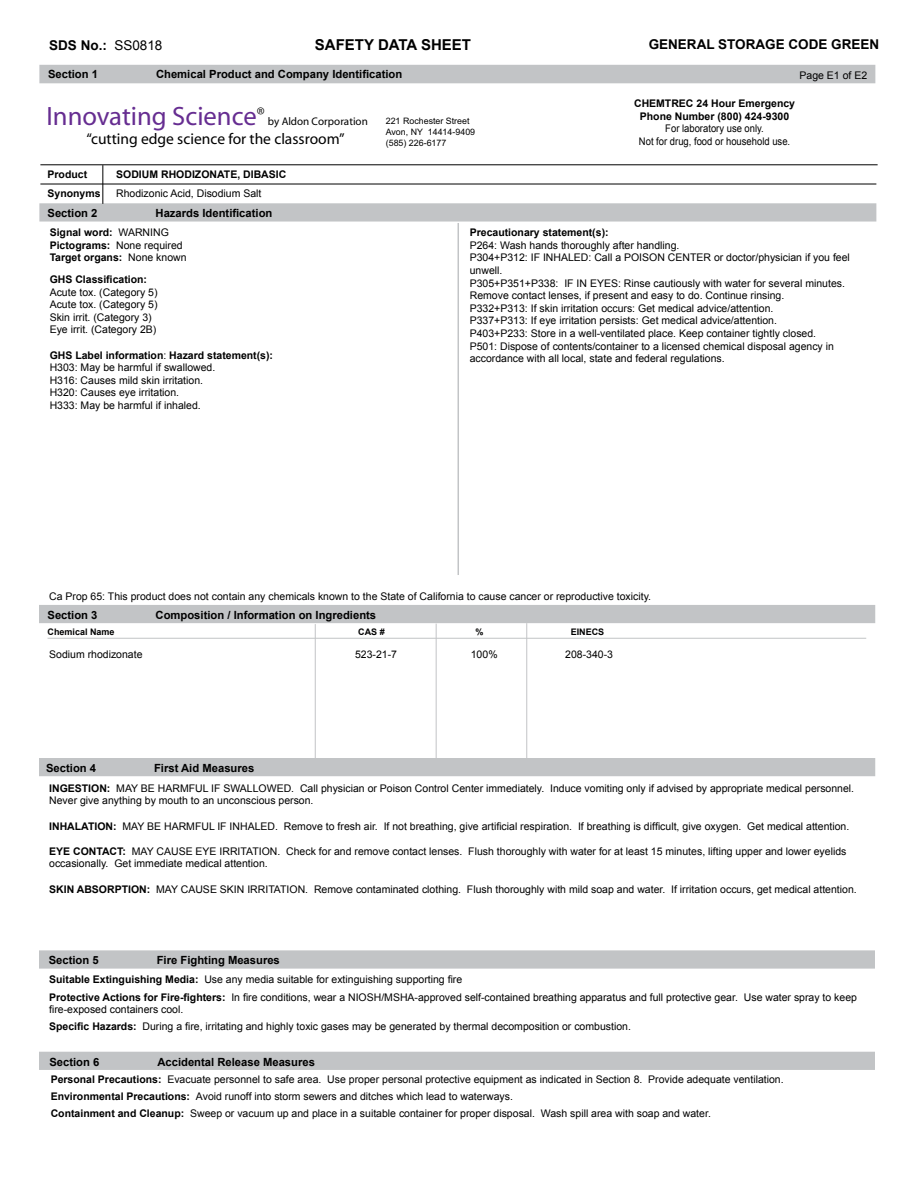
<style>
.page{position:relative;width:918px;height:1188px;background:#fff}
.page>*{position:absolute;margin:0;border:0;box-sizing:border-box;transform-origin:0 0}
.t1{font:26.55px "Myriad";color:#662d91}
.t2{font:15.45px "Myriad";color:#000}
.t3{font:700 15px "Arial";color:#000}
.t4{font:700 13.5px "Arial";color:#000}
.t5{font:700 11.25px "Arial";color:#000}
.t6{font:11.1px "Myriad";color:#000}
.t7{font:10.5px/12.6px "Arial";color:#000}
.t8{font:700 10.5px/12.6px "Arial";color:#000;text-align:center}
.t9{font:10.5px/12.6px "Arial";color:#000;text-align:center;scale:.9 1}
.t10{font:700 9px "Arial";color:#000}
.t11{font:8.85px/10.6px "Arial";color:#000}
.s1{font-weight:400}
.s2{font-weight:700}
</style>
<div class="page">
<div style="left:39px;top:950px;width:836px;height:19px;background:#c2c4c6;border:2px solid #c2c4c6"></div>
<div style="left:39px;top:1052px;width:836px;height:18px;background:#c2c4c6"></div>
<div style="left:39px;top:758px;width:836px;height:18px;background:#c2c4c6"></div>
<div style="left:39px;top:203px;width:837px;height:19px;background:#c2c4c6;border:2px solid #c2c4c6"></div>
<div style="left:39px;top:605px;width:836px;height:18px;background:#c2c4c6"></div>
<hr style="left:436px;top:624px;width:1px;height:134px;background:#c2c4c6">
<hr style="left:48px;top:638px;width:818px;height:1px;background:#c2c4c6">
<hr style="left:315px;top:624px;width:1px;height:134px;background:#c2c4c6">
<hr style="left:526px;top:623px;width:1px;height:135px;background:#c2c4c6">
<hr style="left:102px;top:165px;width:1px;height:39px;background:#000">
<div style="left:39px;top:65px;width:836px;height:18px;background:#c2c4c6"></div>
<hr style="left:40px;top:184px;width:836px;height:1px;background:#000">
<hr style="left:40px;top:164px;width:838px;height:1px;background:#000">
<hr style="left:458px;top:223px;width:1px;height:352px;background:#c2c4c6">
<p class="t4" style="left:49px;top:37px;width:115px">SDS No.: <span class="s1">SS0818</span></p>
<h3 class="t3" style="left:315px;top:35px;width:158px">SAFETY DATA SHEET</h3>
<p class="t5" style="left:48px;top:66px;width:52px">Section 1</p>
<p class="t5" style="left:156px;top:66px;width:248px">Chemical Product and Company Identification</p>
<h1 class="t1" style="left:47px;top:103px;width:220px">Innovating Science<sup>®</sup></h1>
<p class="t6" style="left:268px;top:116px;width:101px">by Aldon Corporation</p>
<h2 class="t2" style="left:87px;top:131px;width:260px">“cutting edge science for the classroom”</h2>
<p class="t11" style="left:386px;top:116px;width:91px">221 Rochester Street<br>Avon, NY 14414-9409 (585) 226-6177</p>
<p class="t4" style="left:649px;top:35px;width:232px">GENERAL STORAGE CODE GREEN</p>
<p class="t7" style="left:800px;top:69px;width:69px">Page E1 of E2</p>
<p class="t8" style="left:634px;top:97px;width:163px">CHEMTREC 24 Hour Emergency<br>Phone Number (800) 424-9300</p>
<p class="t9" style="left:639px;top:122px;width:170px">For laboratory use only.<br>Not for drug, food or household use.</p>
<p class="t8" style="left:116px;top:168px;width:172px">SODIUM RHODIZONATE, DIBASIC</p>
<p class="t7" style="left:116px;top:187px;width:147px">Rhodizonic Acid, Disodium Salt</p>
<p class="t8" style="left:50px;top:227px;width:138px;text-align:left">Signal word: <span class="s1">WARNING<br></span>Pictograms: <span class="s1">None required<br></span>Target organs: <span class="s1">None known</span></p>
<p class="t8" style="left:50px;top:273px;width:99px">GHS Classification:</p>
<p class="t7" style="left:50px;top:286px;width:109px">Acute tox. (Category 5)<br>Acute tox. (Category 5)<br>Skin irrit. (Category 3)<br>Eye irrit. (Category 2B)</p>
<p class="t7" style="left:50px;top:349px;width:225px"><span class="s2">GHS Label information</span>: <span class="s2">Hazard statement(s):<br></span>H303: May be harmful if swallowed.<br>H316: Causes mild skin irritation.<br>H320: Causes eye irritation.<br>H333: May be harmful if inhaled.</p>
<p class="t8" style="left:48px;top:169px;width:41px">Product</p>
<p class="t8" style="left:48px;top:187px;width:55px">Synonyms</p>
<p class="t5" style="left:48px;top:206px;width:52px">Section 2</p>
<p class="t5" style="left:156px;top:206px;width:118px">Hazards Identification</p>
<p class="t8" style="left:470px;top:227px;width:140px">Precautionary statement(s):</p>
<p class="t7" style="left:470px;top:239px;width:382px">P264: Wash hands thoroughly after handling.<br>P304+P312: IF INHALED: Call a POISON CENTER or doctor/physician if you feel unwell.<br>P305+P351+P338: IF IN EYES: Rinse cautiously with water for several minutes.<br>Remove contact lenses, if present and easy to do. Continue rinsing.<br>P332+P313: If skin irritation occurs: Get medical advice/attention.<br>P337+P313: If eye irritation persists: Get medical advice/attention.<br>P403+P233: Store in a well-ventilated place. Keep container tightly closed.<br>P501: Dispose of contents/container to a licensed chemical disposal agency in accordance with all local, state and federal regulations.</p>
<p class="t7" style="left:49px;top:590px;width:603px">Ca Prop 65: This product does not contain any chemicals known to the State of California to cause cancer or reproductive toxicity.</p>
<p class="t5" style="left:48px;top:608px;width:52px">Section 3</p>
<p class="t5" style="left:156px;top:608px;width:222px">Composition / Information on Ingredients</p>
<p class="t10" style="left:48px;top:626px;width:69px">Chemical Name</p>
<p class="t10" style="left:358px;top:626px;width:28px">CAS #</p>
<p class="t10" style="left:476px;top:626px;width:10px">%</p>
<p class="t10" style="left:571px;top:626px;width:35px">EINECS</p>
<p class="t7" style="left:49px;top:648px;width:95px">Sodium rhodizonate</p>
<p class="t7" style="left:355px;top:648px;width:44px">523-21-7</p>
<p class="t7" style="left:471px;top:648px;width:28px">100%</p>
<p class="t7" style="left:565px;top:648px;width:49px">208-340-3</p>
<p class="t5" style="left:46px;top:760px;width:52px">Section 4</p>
<p class="t5" style="left:154px;top:760px;width:102px">First Aid Measures</p>
<p class="t7" style="left:49px;top:782px;width:807px"><span class="s2">INGESTION:</span> MAY BE HARMFUL IF SWALLOWED. Call physician or Poison Control Center immediately. Induce vomiting only if advised by appropriate medical personnel.<br>Never give anything by mouth to an unconscious person.</p>
<p class="t7" style="left:49px;top:820px;width:802px"><span class="s2">INHALATION:</span> MAY BE HARMFUL IF INHALED. Remove to fresh air. If not breathing, give artificial respiration. If breathing is difficult, give oxygen. Get medical attention.</p>
<p class="t7" style="left:49px;top:845px;width:799px"><span class="s2">EYE CONTACT:</span> MAY CAUSE EYE IRRITATION. Check for and remove contact lenses. Flush thoroughly with water for at least 15 minutes, lifting upper and lower eyelids occasionally. Get immediate medical attention.</p>
<p class="t7" style="left:49px;top:883px;width:809px"><span class="s2">SKIN ABSORPTION:</span> MAY CAUSE SKIN IRRITATION. Remove contaminated clothing. Flush thoroughly with mild soap and water. If irritation occurs, get medical attention.</p>
<p class="t5" style="left:49px;top:953px;width:52px">Section 5</p>
<p class="t5" style="left:157px;top:953px;width:125px">Fire Fighting Measures</p>
<p class="t7" style="left:49px;top:971px;width:809px;line-height:17.1px"><span class="s2">Suitable Extinguishing Media:</span> Use any media suitable for extinguishing supporting fire<br><span class="s2">Protective Actions for Fire-fighters:</span> In fire conditions, wear a NIOSH/MSHA-approved self-contained breathing apparatus and full protective gear. Use water spray to keep</p>
<p class="t7" style="left:49px;top:1001px;width:583px;line-height:17.1px">fire-exposed containers cool.<br><span class="s2">Specific Hazards:</span> During a fire, irritating and highly toxic gases may be generated by thermal decomposition or combustion.</p>
<p class="t5" style="left:49px;top:1054px;width:52px">Section 6</p>
<p class="t5" style="left:157px;top:1054px;width:159px">Accidental Release Measures</p>
<p class="t7" style="left:51px;top:1071px;width:735px;line-height:17.1px"><span class="s2">Personal Precautions:</span> Evacuate personnel to safe area. Use proper personal protective equipment as indicated in Section 8. Provide adequate ventilation.<br><span class="s2">Environmental Precautions:</span> Avoid runoff into storm sewers and ditches which lead to waterways.<br><span class="s2">Containment and Cleanup:</span> Sweep or vacuum up and place in a suitable container for proper disposal. Wash spill area with soap and water.</p>
</div>
